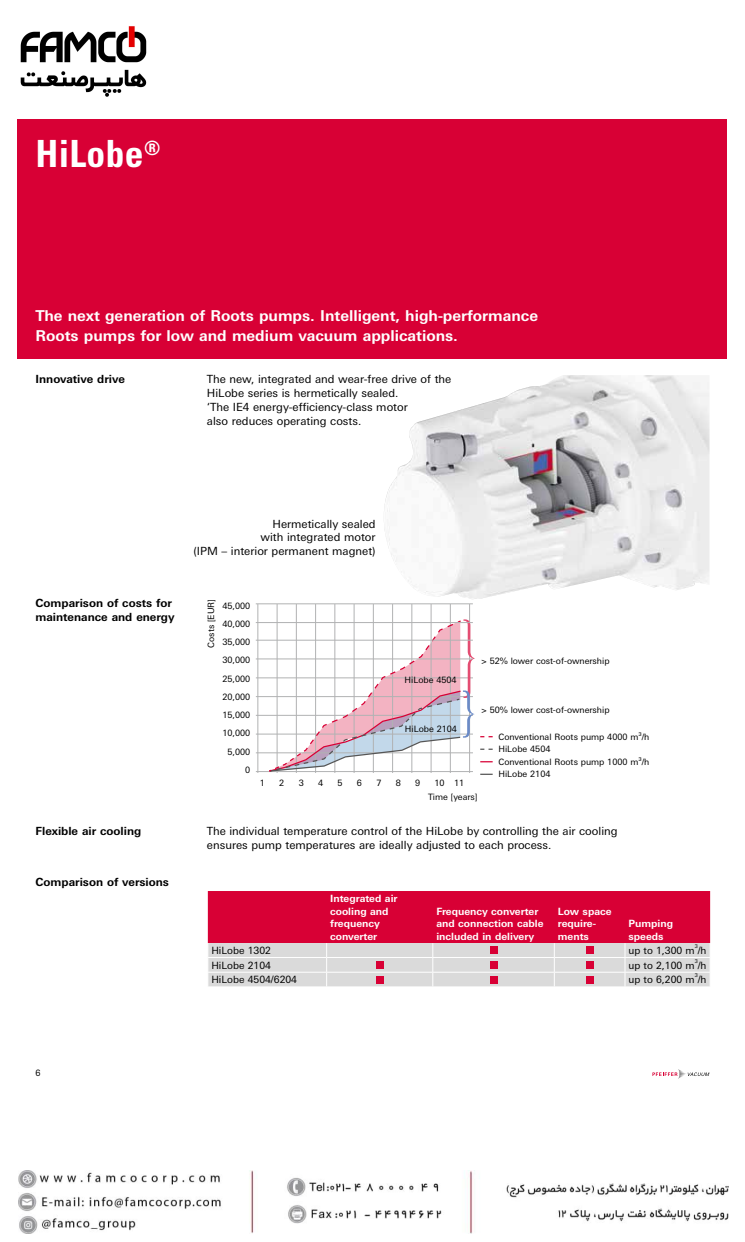
<style>
.page{position:relative;width:745px;height:1242px;background:#fff}
.page>*{position:absolute;margin:0;border:0;box-sizing:border-box;transform-origin:0 0}
.t1{font:700 condensed 37.5px "Univers";letter-spacing:.01em;color:#fff}
.t2{font:700 15px/20px "Univers Next W1 G";color:#fff}
.t3{font:11.25px/13.8px "Univers Next W1 G";color:#000}
.t4{font:700 11.25px/13.8px "Univers Next W1 G";color:#000}
.t5{font:700 10px/12.5px "Univers Next W1 G";color:#fff}
.t6{font:10px "Univers Next W1 G";color:#000}
.t7{font:8.75px/18.2px "Univers Next W1 G";color:#000;text-align:right}
.t8{font:5.25px "Univers Next W1 G";color:#000}
</style>
<div class="page">
<svg style="left:652px;top:1069px;width:57px;height:10px"></svg>
<div style="left:18px;top:120px;width:708px;height:239px;background:#d80035"></div>
<img style="left:384px;top:375px;width:325px;height:224px">
<svg style="left:480px;top:773px;width:12px;height:2px"></svg>
<svg style="left:480px;top:761px;width:12px;height:1px"></svg>
<hr style="left:256px;top:677px;width:216px;height:1px;background:#b1b2b3">
<hr style="left:256px;top:696px;width:216px;height:1px;background:#b1b2b3">
<hr style="left:256px;top:715px;width:216px;height:1px;background:#b1b2b3">
<hr style="left:256px;top:733px;width:216px;height:1px;background:#b1b2b3">
<hr style="left:256px;top:752px;width:216px;height:1px;background:#b1b2b3">
<hr style="left:256px;top:771px;width:216px;height:1px;background:#b1b2b3">
<hr style="left:257px;top:604px;width:1px;height:169px;background:#b1b2b3">
<hr style="left:277px;top:604px;width:1px;height:169px;background:#b1b2b3">
<hr style="left:296px;top:604px;width:1px;height:169px;background:#b1b2b3">
<hr style="left:315px;top:604px;width:1px;height:169px;background:#b1b2b3">
<hr style="left:334px;top:604px;width:1px;height:169px;background:#b1b2b3">
<hr style="left:353px;top:604px;width:1px;height:169px;background:#b1b2b3">
<hr style="left:373px;top:604px;width:1px;height:169px;background:#b1b2b3">
<hr style="left:469px;top:604px;width:1px;height:169px;background:#b1b2b3">
<hr style="left:450px;top:604px;width:1px;height:169px;background:#b1b2b3">
<hr style="left:430px;top:604px;width:1px;height:169px;background:#b1b2b3">
<hr style="left:411px;top:604px;width:1px;height:169px;background:#b1b2b3">
<hr style="left:392px;top:604px;width:1px;height:169px;background:#b1b2b3">
<svg style="left:267px;top:619px;width:207px;height:153px"></svg>
<svg style="left:480px;top:748px;width:12px;height:2px"></svg>
<svg style="left:207px;top:891px;width:503px;height:95px;background:#d9627f"></svg>
<div style="left:489px;top:946px;width:8px;height:8px;background:#d80035"></div>
<div style="left:585px;top:946px;width:8px;height:8px;background:#d80035"></div>
<div style="left:375px;top:961px;width:8px;height:7px;background:#d80035"></div>
<div style="left:489px;top:961px;width:8px;height:7px;background:#d80035"></div>
<div style="left:585px;top:961px;width:8px;height:7px;background:#d80035"></div>
<div style="left:375px;top:975px;width:8px;height:8px;background:#d80035"></div>
<div style="left:489px;top:975px;width:8px;height:8px;background:#d80035"></div>
<div style="left:585px;top:975px;width:8px;height:8px;background:#d80035"></div>
<hr style="left:255px;top:640px;width:217px;height:1px;background:#b1b2b3">
<hr style="left:255px;top:603px;width:217px;height:1px;background:#b1b2b3">
<hr style="left:255px;top:658px;width:217px;height:1px;background:#b1b2b3">
<hr style="left:255px;top:622px;width:217px;height:1px;background:#b1b2b3">
<img style="left:20px;top:26px;width:127px;height:71px">
<img style="left:18px;top:1170px;width:710px;height:62px">
<h1 class="t1" style="left:35px;top:131px;width:126px">HiLobe<sup>®</sup></h1>
<h2 class="t2" style="left:35px;top:305px;width:504px">The next generation of Roots pumps. Intelligent, high-performance<br>Roots pumps for low and medium vacuum applications.</h2>
<p class="t4" style="left:35px;top:372px;width:91px">Innovative drive</p>
<p class="t3" style="left:207px;top:372px;width:246px">The new, integrated and wear-free drive of the HiLobe series is hermetically sealed.<br>‘The IE4 energy-efficiency-class motor<br>also reduces operating costs.</p>
<p class="t4" style="left:35px;top:596px;width:140px">Comparison of costs for maintenance and energy</p>
<p class="t3" style="left:193px;top:516px;width:183px;text-align:right">Hermetically sealed<br>with integrated motor<br>(IPM – interior permanent magnet)</p>
<p class="t7" style="left:202px;top:647px;width:50px;rotate:-90deg">Costs [EUR]</p>
<p class="t7" style="left:222px;top:596px;width:29px">45,000<br>40,000<br>35,000<br>30,000<br>25,000<br>20,000<br>15,000<br>10,000<br>5,000<br>0</p>
<p class="t7" style="left:404px;top:671px;width:54px">HiLobe 4504</p>
<p class="t7" style="left:404px;top:719px;width:54px">HiLobe 2104</p>
<p class="t7" style="left:259px;top:773px;width:7px">1</p>
<p class="t7" style="left:279px;top:773px;width:7px">2</p>
<p class="t7" style="left:298px;top:773px;width:7px">3</p>
<p class="t7" style="left:318px;top:773px;width:7px">4</p>
<p class="t7" style="left:337px;top:773px;width:7px">5</p>
<p class="t7" style="left:357px;top:773px;width:7px">6</p>
<p class="t7" style="left:376px;top:773px;width:7px">7</p>
<p class="t7" style="left:395px;top:773px;width:7px">8</p>
<p class="t7" style="left:415px;top:773px;width:7px">9</p>
<p class="t7" style="left:434px;top:773px;width:31px">10 11</p>
<p class="t7" style="left:480px;top:651px;width:130px">&gt; 52% lower cost-of-ownership</p>
<p class="t7" style="left:480px;top:701px;width:130px">&gt; 50% lower cost-of-ownership</p>
<p class="t7" style="left:498px;top:730px;width:152px;line-height:12.5px;text-align:left">Conventional Roots pump 4000 m³/h<br>HiLobe 4504<br>Conventional Roots pump 1000 m³/h<br>HiLobe 2104</p>
<p class="t7" style="left:427px;top:788px;width:51px">Time [years]</p>
<p class="t4" style="left:35px;top:824px;width:107px">Flexible air cooling</p>
<p class="t3" style="left:207px;top:824px;width:412px">The individual temperature control of the HiLobe by controlling the air cooling ensures pump temperatures are ideally adjusted to each process.</p>
<p class="t4" style="left:35px;top:874px;width:135px">Comparison of versions</p>
<p class="t5" style="left:330px;top:892px;width:69px">Integrated air cooling and frequency converter</p>
<p class="t5" style="left:436px;top:904px;width:109px">Frequency converter and connection cable included in delivery</p>
<p class="t5" style="left:557px;top:904px;width:55px">Low space require&shy;ments</p>
<p class="t5" style="left:628px;top:917px;width:46px">Pumping speeds</p>
<p class="t8" style="left:694px;top:943px;width:5px">3</p>
<p class="t6" style="left:211px;top:944px;width:61px">HiLobe 1302</p>
<p class="t6" style="left:628px;top:944px;width:79px">up to 1,300 m /h</p>
<p class="t8" style="left:694px;top:957px;width:5px">3</p>
<p class="t6" style="left:211px;top:959px;width:61px">HiLobe 2104</p>
<p class="t6" style="left:628px;top:959px;width:79px">up to 2,100 m /h</p>
<p class="t7" style="left:35px;top:1064px;width:7px">6</p>
<p class="t8" style="left:694px;top:972px;width:5px">3</p>
<p class="t6" style="left:211px;top:974px;width:87px">HiLobe 4504/6204</p>
<p class="t6" style="left:628px;top:974px;width:79px">up to 6,200 m /h</p>
</div>
